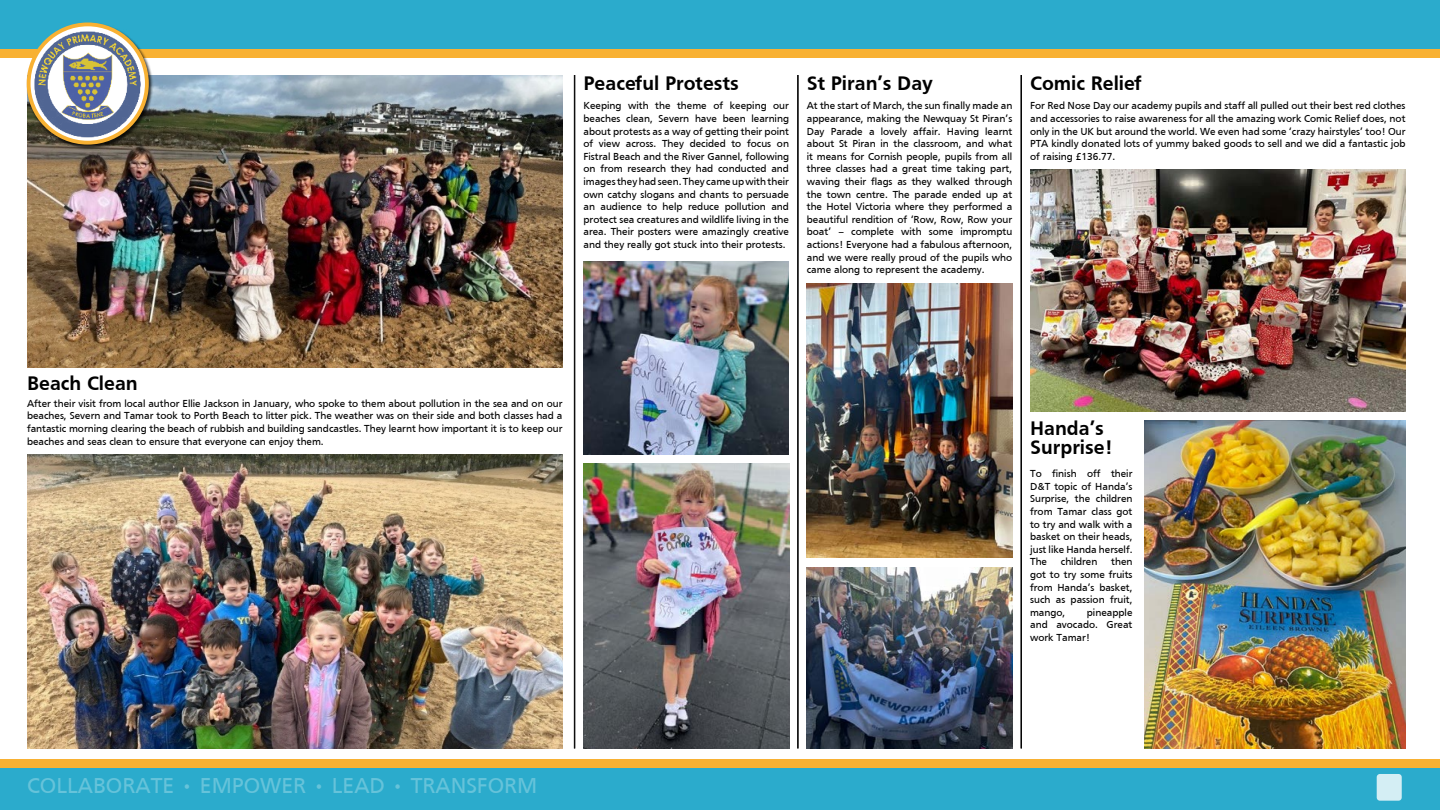
<style>
.page{position:relative;width:1440px;height:810px;background:#fff}
.page>*{position:absolute;margin:0;border:0;box-sizing:border-box;transform-origin:0 0}
.t1{font:22.27px "Frutiger";color:#66c3da}
.t2{font:700 20.25px/18.8px "Frutiger";color:#000}
.t3{font:10.5px/12.6px "Frutiger";color:#000;text-align:justify}
</style>
<div class="page">
<img style="left:27px;top:75px;width:535px;height:293px">
<img style="left:583px;top:261px;width:206px;height:193px">
<img style="left:584px;top:464px;width:205px;height:284px">
<img style="left:27px;top:454px;width:535px;height:294px">
<div style="left:0;top:767px;width:1440px;height:43px;background:#2babcc"></div>
<div style="left:0;top:0;width:1440px;height:50px;background:#2babcc"></div>
<div style="left:0;top:759px;width:1440px;height:8px;background:#f8b133"></div>
<div style="left:0;top:50px;width:1440px;height:8px;background:#f8b133"></div>
<div style="left:1377px;top:774px;width:25px;height:27px;background:#d4eef4;border-radius:3px"></div>
<div style="left:26px;top:22px;width:128px;height:128px;background:#000;opacity:.75"></div>
<img style="left:29px;top:24px;width:118px;height:119px;border-radius:59px">
<div style="left:27px;top:22px;width:122px;height:123px;border:4px solid #f8b133;border-radius:50%"></div>
<hr style="left:575px;top:75px;width:1px;height:673px;background:#000">
<hr style="left:574px;top:75px;width:1px;height:673px;background:#000">
<hr style="left:798px;top:75px;width:1px;height:673px;background:#000">
<hr style="left:1021px;top:75px;width:1px;height:673px;background:#000">
<img style="left:807px;top:284px;width:205px;height:274px">
<img style="left:807px;top:567px;width:205px;height:181px">
<img style="left:1030px;top:169px;width:375px;height:243px">
<img style="left:1144px;top:421px;width:261px;height:327px">
<h2 class="t2" style="left:583px;top:73px;width:157px">Peaceful Protests</h2>
<h2 class="t2" style="left:807px;top:73px;width:128px">St Piran’s Day</h2>
<h2 class="t2" style="left:1030px;top:73px;width:113px">Comic Relief</h2>
<p class="t3" style="left:584px;top:99px;width:207px">Keeping with the theme of keeping our beaches clean, Severn have been learning about protests as a way of getting their point of view across. They decided to focus on Fistral Beach and the River Gannel, following on from research they had conducted and images they had seen. They came up with their own catchy slogans and chants to persuade an audience to help reduce pollution and protect sea creatures and wildlife living in the area. Their posters were amazingly creative and they really got stuck into their protests.</p>
<p class="t3" style="left:807px;top:99px;width:207px">At the start of March, the sun finally made an appearance, making the Newquay St Piran’s Day Parade a lovely affair. Having learnt about St Piran in the classroom, and what it means for Cornish people, pupils from all three classes had a great time taking part, waving their flags as they walked through the town centre. The parade ended up at the Hotel Victoria where they performed a beautiful rendition of ‘Row, Row, Row your boat’ – complete with some impromptu actions! Everyone had a fabulous afternoon, and we were really proud of the pupils who came along to represent the academy.</p>
<p class="t3" style="left:1030px;top:99px;width:377px">For Red Nose Day our academy pupils and staff all pulled out their best red clothes and accessories to raise awareness for all the amazing work Comic Relief does, not only in the UK but around the world. We even had some ‘crazy hairstyles’ too! Our PTA kindly donated lots of yummy baked goods to sell and we did a fantastic job of raising £136.77.</p>
<h2 class="t2" style="left:27px;top:373px;width:112px">Beach Clean</h2>
<p class="t3" style="left:27px;top:397px;width:537px">After their visit from local author Ellie Jackson in January, who spoke to them about pollution in the sea and on our beaches, Severn and Tamar took to Porth Beach to litter pick. The weather was on their side and both classes had a fantastic morning clearing the beach of rubbish and building sandcastles. They learnt how important it is to keep our beaches and seas clean to ensure that everyone can enjoy them.</p>
<h2 class="t2" style="left:1030px;top:419px;width:83px">Handa’s<br>Surprise!</h2>
<p class="t3" style="left:1030px;top:467px;width:104px">To finish off their D&amp;T topic of Handa’s Surprise, the children from Tamar class got to try and walk with a basket on their heads, just like Handa herself.<br>The</p>
<p class="t3" style="left:1030px;top:555px;width:104px;text-indent:81px">then got to try some fruits from Handa’s basket, such as passion fruit, mango,</p>
<p class="t3" style="left:1061px;top:555px;width:38px">children</p>
<p class="t3" style="left:1030px;top:606px;width:104px;text-indent:57px">pineapple and avocado. Great work Tamar!</p>
<h1 class="t1" style="left:27px;top:773px;width:512px">COLLABORATE • EMPOWER • LEAD • TRANSFORM</h1>
</div>
